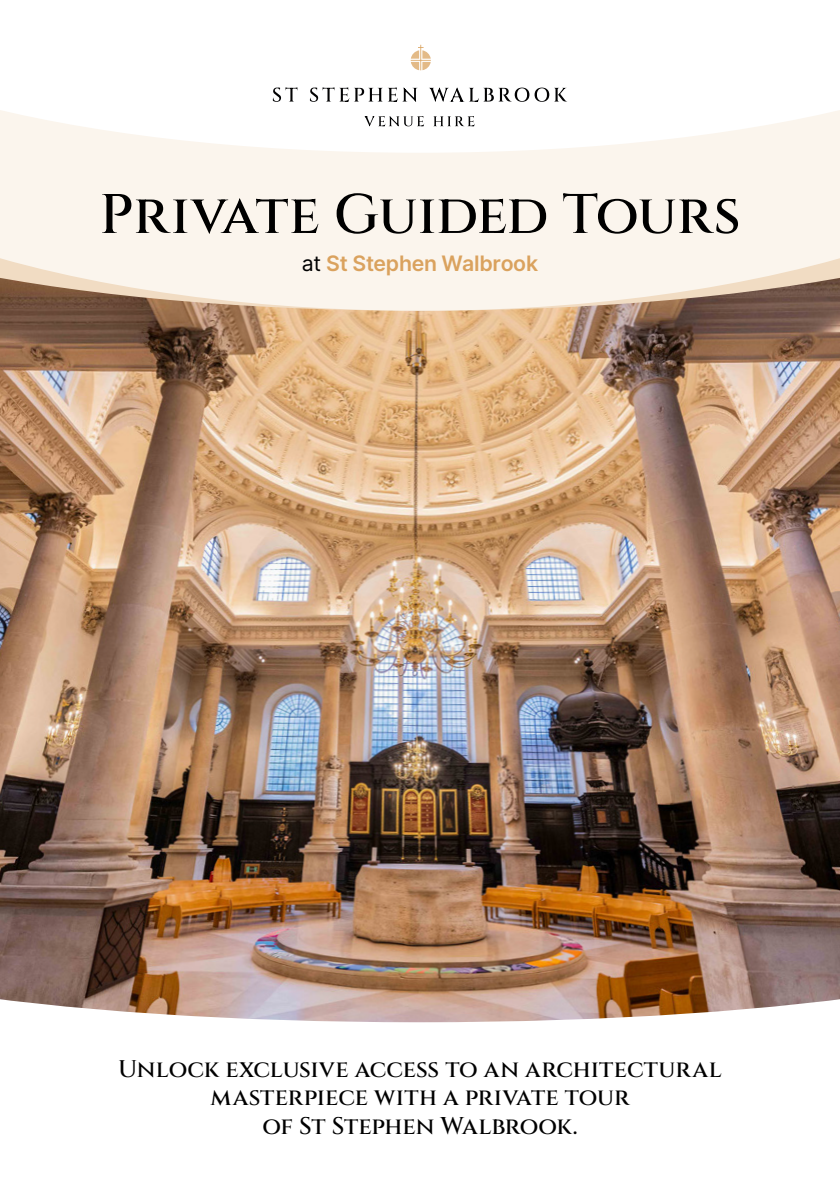
<style>
.page{position:relative;width:840px;height:1191px;background:#fff}
.page>*{position:absolute;margin:0;border:0;box-sizing:border-box;transform-origin:0 0}
.t1{font:55.6px "Cinzel";letter-spacing:-.005em;color:#000}
.t2{font:24px/28.8px "Cinzel";color:#000;text-align:center}
.t3{font:600 21.2px "Inter";letter-spacing:-.01em;color:#daa25e}
.s1{font-weight:400;color:#000}
</style>
<div class="page">
<img style="left:0;top:311px;width:839px;height:542px">
<svg style="left:0;top:153px;width:839px;height:158px;background:#f2e9e0"></svg>
<svg style="left:0;top:44px;width:839px;height:109px"></svg>
<img style="left:0;top:853px;width:839px;height:170px">
<svg style="left:273px;top:87px;width:24px;height:15px"></svg>
<svg style="left:310px;top:87px;width:107px;height:15px"></svg>
<svg style="left:428px;top:88px;width:139px;height:14px"></svg>
<svg style="left:364px;top:116px;width:60px;height:10px"></svg>
<svg style="left:433px;top:116px;width:41px;height:10px"></svg>
<svg style="left:410px;top:45px;width:20px;height:25px"></svg>
<h1 class="t1" style="left:99px;top:179px;width:642px">Private Guided Tours</h1>
<p class="t3" style="left:302px;top:247px;width:237px"><span class="s1">at</span> St Stephen Walbrook</p>
<p class="t2" style="left:118px;top:1055px;width:604px">Unlock exclusive access to an architectural masterpiece with a private tour<br>of St Stephen Walbrook.</p>
</div>
